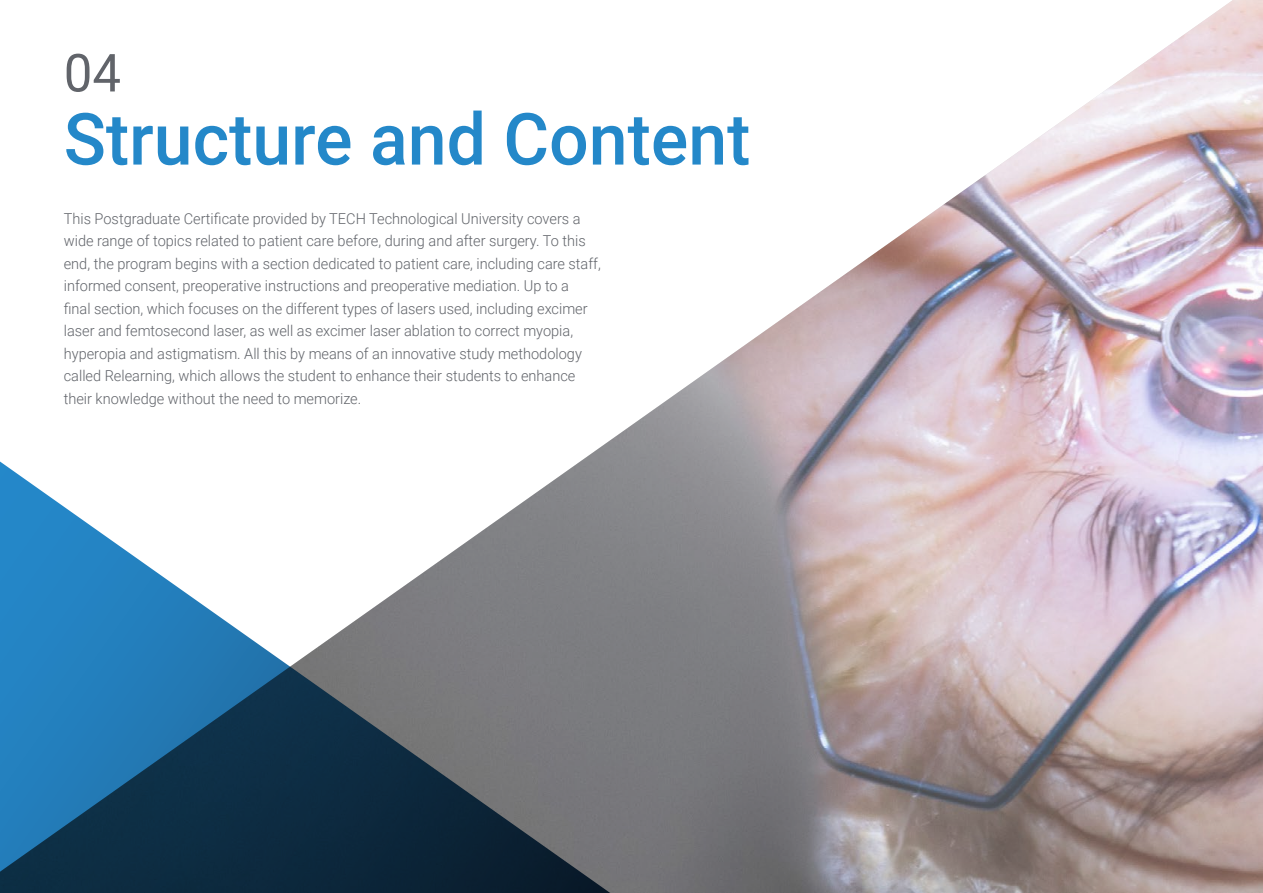
<style>
.page{position:relative;width:1263px;height:893px;background:#fff}
.page>*{position:absolute;margin:0;border:0;box-sizing:border-box;transform-origin:0 0}
.t1{font:500 72px "Roboto";color:#2488c9}
.t2{font:52.5px "Roboto";color:#61646a}
.t3{font:300 15px/22.5px "Roboto";color:#61646a}
</style>
<div class="page">
<img style="left:602px;top:0;width:661px;height:893px">
<svg style="left:0;top:446px;width:640px;height:447px"></svg>
<h2 class="t2" style="left:64px;top:36px;width:59px">04</h2>
<h1 class="t1" style="left:64px;top:89px;width:688px">Structure and Content</h1>
<p class="t3" style="left:64px;top:207px;width:539px">This Postgraduate Certificate provided by TECH Technological University covers a wide range of topics related to patient care before, during and after surgery. To this end, the program begins with a section dedicated to patient care, including care staff, informed consent, preoperative instructions and preoperative mediation. Up to a<br>final section, which focuses on the different types of lasers used, including excimer laser and femtosecond laser, as well as excimer laser ablation to correct myopia, hyperopia and astigmatism. All this by means of an innovative study methodology called Relearning, which allows the student to enhance their students to enhance their knowledge without the need to memorize.</p>
</div>
